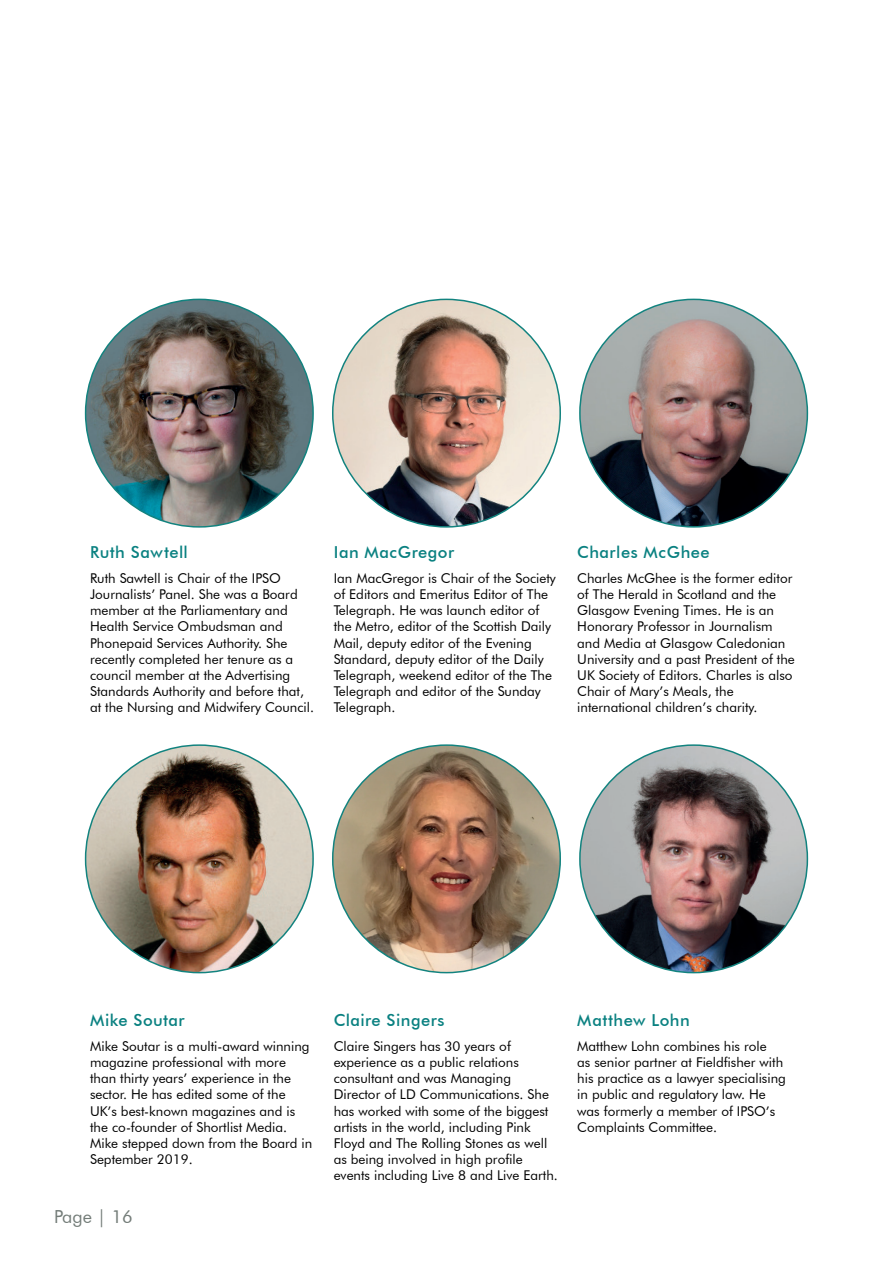
<style>
.page{position:relative;width:893px;height:1263px;background:#fff}
.page>*{position:absolute;margin:0;border:0;box-sizing:border-box;transform-origin:0 0}
.t1{font:18px "Futura BT";color:#737c78}
.t2{font:500 16.5px "Futura BT";letter-spacing:.025em;color:#0a8181}
.t3{font:13.5px/16.2px "Futura BT";color:#000}
</style>
<div class="page">
<img style="left:86px;top:299px;width:227px;height:228px;border-radius:114px">
<img style="left:333px;top:299px;width:227px;height:228px;border-radius:114px">
<img style="left:580px;top:299px;width:227px;height:228px;border-radius:114px">
<img style="left:86px;top:745px;width:227px;height:228px;border-radius:114px">
<img style="left:333px;top:745px;width:227px;height:228px;border-radius:114px">
<img style="left:580px;top:745px;width:227px;height:228px;border-radius:114px">
<p class="t2" style="left:90px;top:542px;width:99px">Ruth Sawtell</p>
<p class="t3" style="left:90px;top:570px;width:225px">Ruth Sawtell is Chair of the IPSO Journalists’ Panel. She was a Board member at the Parliamentary and Health Service Ombudsman and Phonepaid Services Authority. She recently completed her tenure as a council member at the Advertising Standards Authority and before that, at the Nursing and Midwifery Council.</p>
<p class="t2" style="left:334px;top:542px;width:122px">Ian MacGregor</p>
<p class="t3" style="left:334px;top:570px;width:224px">Ian MacGregor is Chair of the Society of Editors and Emeritus Editor of The Telegraph. He was launch editor of the Metro, editor of the Scottish Daily Mail, deputy editor of the Evening Standard, deputy editor of the Daily Telegraph, weekend editor of the The Telegraph and editor of the Sunday Telegraph.</p>
<p class="t2" style="left:577px;top:542px;width:134px">Charles McGhee</p>
<p class="t3" style="left:577px;top:570px;width:219px">Charles McGhee is the former editor of The Herald in Scotland and the Glasgow Evening Times. He is an Honorary Professor in Journalism and Media at Glasgow Caledonian University and a past President of the UK Society of Editors. Charles is also Chair of Mary’s Meals, the international children’s charity.</p>
<p class="t2" style="left:90px;top:1010px;width:96px">Mike Soutar</p>
<p class="t3" style="left:90px;top:1038px;width:224px">Mike Soutar is a multi-award winning magazine professional with more than thirty years’ experience in the sector. He has edited some of the<br>UK’s best-known magazines and is the co-founder of Shortlist Media.<br>Mike stepped down from the Board in<br>September 2019.</p>
<h1 class="t1" style="left:54px;top:1205px;width:80px">Page | 16</h1>
<p class="t2" style="left:334px;top:1010px;width:112px">Claire Singers</p>
<p class="t3" style="left:334px;top:1038px;width:226px">Claire Singers has 30 years of experience as a public relations consultant and was Managing Director of LD Communications. She has worked with some of the biggest artists in the world, including Pink Floyd and The Rolling Stones as well as being involved in high profile events including Live 8 and Live Earth.</p>
<p class="t2" style="left:577px;top:1010px;width:114px">Matthew Lohn</p>
<p class="t3" style="left:577px;top:1038px;width:210px">Matthew Lohn combines his role<br>as senior partner at Fieldfisher with his practice as a lawyer specialising in public and regulatory law. He was formerly a member of IPSO’s<br>Complaints Committee.</p>
</div>
